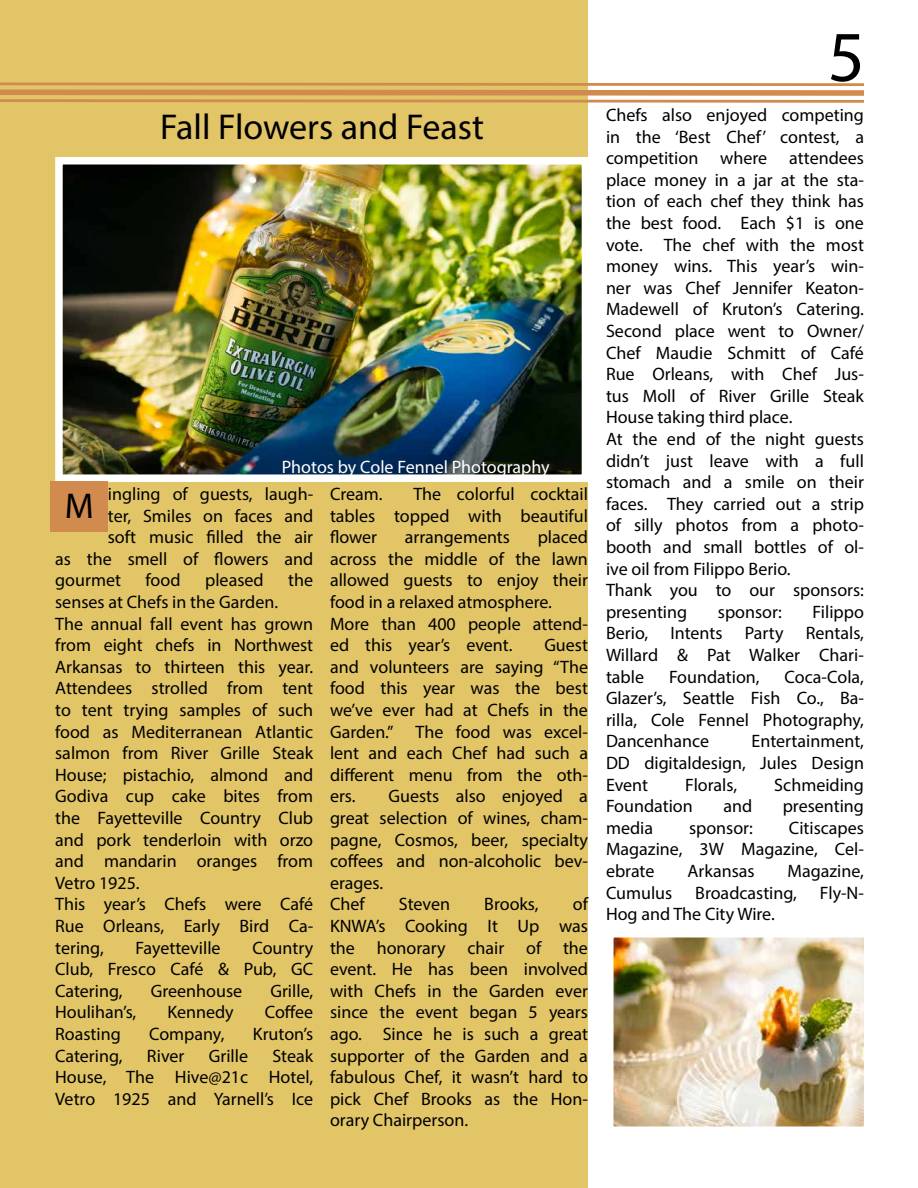
<style>
.page{position:relative;width:918px;height:1188px;background:#fff}
.page>*{position:absolute;margin:0;border:0;box-sizing:border-box;transform-origin:0 0}
.t1{font:72px "Myriad Pro";color:#000}
.t2{font:36px "Myriad Pro";color:#000}
.t3{font:18px/21.6px "Myriad Pro";color:#000;text-align:justify}
.t4{font:18px "Myriad Pro";color:#fff}
</style>
<div class="page">
<div style="left:0;top:0;width:588px;height:1188px;background:#e2c567"></div>
<svg style="left:0;top:82px;width:864px;height:21px"></svg>
<img style="left:615px;top:939px;width:248px;height:186px">
<div style="left:606px;top:930px;width:266px;height:204px;border:8px solid #fff"></div>
<img style="left:64px;top:166px;width:516px;height:307px">
<div style="left:55px;top:157px;width:534px;height:325px;border:8px solid #fff"></div>
<div style="left:51px;top:482px;width:57px;height:50px;background:#d18b4f"></div>
<h2 class="t2" style="left:160px;top:105px;width:325px">Fall Flowers and Feast</h2>
<p class="t4" style="left:282px;top:456px;width:269px">Photos by Cole Fennel Photography</p>
<p class="t3" style="left:108px;top:483px;width:207px">ingling of guests, laugh-</p>
<p class="t3" style="left:108px;top:504px;width:207px">ter, Smiles on faces and</p>
<p class="t3" style="left:108px;top:526px;width:207px">soft music filled the air</p>
<p class="t3" style="left:55px;top:548px;width:260px">as the smell of flowers and</p>
<p class="t3" style="left:55px;top:569px;width:67px">gourmet</p>
<p class="t3" style="left:146px;top:569px;width:36px">food</p>
<p class="t3" style="left:205px;top:569px;width:60px">pleased</p>
<p class="t3" style="left:288px;top:569px;width:26px">the</p>
<p class="t3" style="left:55px;top:591px;width:260px;text-align:left">senses at Chefs in the Garden.<br>The annual fall event has grown from eight chefs in Northwest<br>Arkansas to thirteen this year.<br>Attendees strolled from tent to tent trying samples of such food as Mediterranean Atlantic salmon from River Grille Steak<br>House; pistachio, almond and<br>Godiva cup cake bites from the Fayetteville Country Club and pork tenderloin with orzo and mandarin oranges from<br>Vetro 1925.<br>This year’s Chefs were Café<br>Rue Orleans, Early Bird Ca&shy;tering,</p>
<h2 class="t2" style="left:65px;top:484px;width:30px">M</h2>
<p class="t3" style="left:136px;top:936px;width:87px">Fayetteville</p>
<p class="t3" style="left:55px;top:936px;width:260px;text-indent:197px">Country Club, Fresco Café &amp; Pub, GC Catering,</p>
<p class="t3" style="left:151px;top:980px;width:93px">Greenhouse</p>
<p class="t3" style="left:270px;top:980px;width:44px">Grille,</p>
<p class="t3" style="left:55px;top:1001px;width:83px">Houlihan’s,</p>
<p class="t3" style="left:167px;top:1001px;width:68px">Kennedy</p>
<p class="t3" style="left:265px;top:1001px;width:50px">Coffee</p>
<p class="t3" style="left:55px;top:1023px;width:67px">Roasting</p>
<p class="t3" style="left:149px;top:1023px;width:77px">Company,</p>
<p class="t3" style="left:253px;top:1023px;width:62px">Kruton’s</p>
<p class="t3" style="left:55px;top:1044px;width:69px">Catering,</p>
<p class="t3" style="left:147px;top:1044px;width:39px">River</p>
<p class="t3" style="left:209px;top:1044px;width:41px">Grille</p>
<p class="t3" style="left:55px;top:1044px;width:260px;text-indent:217px">Steak House, The Hive@21c Hotel, Vetro 1925 and Yarnell’s Ice</p>
<p class="t3" style="left:330px;top:483px;width:260px;text-indent:83px">The colorful cocktail tables topped with beautiful flower</p>
<p class="t3" style="left:330px;top:483px;width:54px">Cream.</p>
<p class="t3" style="left:330px;top:526px;width:260px;text-align:left;text-indent:208px">placed across the middle of the lawn allowed guests to enjoy their food in a relaxed atmosphere.<br>More than 400 people attend&shy;ed this year’s event.</p>
<p class="t3" style="left:405px;top:526px;width:107px">arrangements</p>
<p class="t3" style="left:330px;top:634px;width:260px;text-indent:214px">Guest and volunteers are saying “The food this year was the best we’ve ever had at Chefs in the Garden.” The food was excel&shy;lent and each Chef had such a different menu from the oth&shy;ers.</p>
<p class="t3" style="left:330px;top:785px;width:259px;text-align:left;text-indent:59px">Guests also enjoyed a great selection of wines, cham&shy;pagne, Cosmos, beer, specialty coffees and non-alcoholic bev&shy;erages.<br>Chef</p>
<p class="t3" style="left:330px;top:893px;width:260px;text-indent:243px">of KNWA’s Cooking It Up was the honorary chair of the event. He has been involved with Chefs in the Garden ever since the event began 5 years ago. Since he is such a great supporter of the Garden and a fabulous Chef, it wasn’t hard to pick Chef Brooks as the Hon&shy;orary Chairperson.</p>
<p class="t3" style="left:399px;top:893px;width:53px">Steven</p>
<p class="t3" style="left:484px;top:893px;width:56px">Brooks,</p>
<h1 class="t1" style="left:828px;top:12px;width:38px">5</h1>
<p class="t3" style="left:606px;top:104px;width:260px;text-align:left">Chefs also enjoyed competing in the ‘Best Chef’ contest, a competition where attendees place money in a jar at the sta&shy;tion of each chef they think has the best food. Each $1 is one vote. The chef with the most money wins. This year’s win&shy;ner was Chef Jennifer Keaton-<br>Madewell of Kruton’s Catering.<br>Second place went to Owner/<br>Chef Maudie Schmitt of Café<br>Rue Orleans, with Chef Jus&shy;tus Moll of River Grille Steak<br>House taking third place.<br>At the end of the night guests didn’t just leave with a full stomach and a smile on their faces. They carried out a strip of silly photos from a photo&shy;booth and small bottles of ol&shy;ive oil from Filippo Berio.<br>Thank you to our sponsors: presenting</p>
<p class="t3" style="left:606px;top:601px;width:259px;text-indent:207px">Filippo Berio, Intents Party Rentals, Willard &amp; Pat Walker Chari&shy;table</p>
<p class="t3" style="left:718px;top:601px;width:66px">sponsor:</p>
<p class="t3" style="left:606px;top:665px;width:260px;text-indent:179px">Coca-Cola, Glazer’s, Seattle Fish Co., Ba&shy;rilla, Cole Fennel Photography, Dancenhance</p>
<p class="t3" style="left:669px;top:665px;width:92px">Foundation,</p>
<p class="t3" style="left:606px;top:730px;width:259px;text-indent:146px">Entertainment, DD digitaldesign, Jules Design Event</p>
<p class="t3" style="left:685px;top:773px;width:53px">Florals,</p>
<p class="t3" style="left:774px;top:773px;width:91px">Schmeiding</p>
<p class="t3" style="left:606px;top:795px;width:88px">Foundation</p>
<p class="t3" style="left:723px;top:795px;width:30px">and</p>
<p class="t3" style="left:783px;top:795px;width:83px">presenting</p>
<p class="t3" style="left:606px;top:817px;width:49px">media</p>
<p class="t3" style="left:689px;top:817px;width:66px">sponsor:</p>
<p class="t3" style="left:606px;top:817px;width:260px;text-indent:183px">Citiscapes Magazine, 3W Magazine, Cel&shy;ebrate</p>
<p class="t3" style="left:687px;top:860px;width:69px">Arkansas</p>
<p class="t3" style="left:788px;top:860px;width:78px">Magazine,</p>
<p class="t3" style="left:606px;top:881px;width:68px">Cumulus</p>
<p class="t3" style="left:695px;top:881px;width:103px">Broadcasting,</p>
<p class="t3" style="left:820px;top:881px;width:46px">Fly-N-</p>
<p class="t3" style="left:606px;top:903px;width:170px">Hog and The City Wire.</p>
</div>
